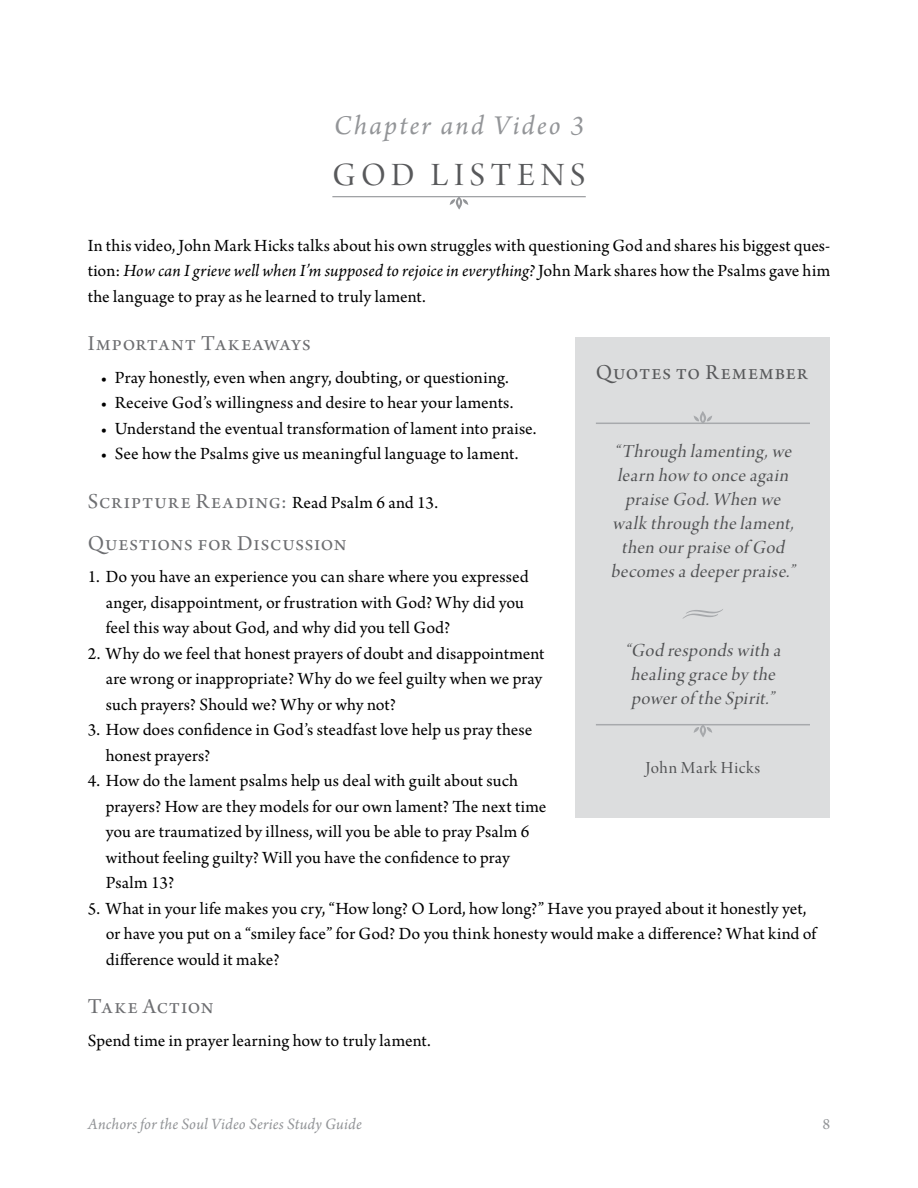
<style>
.page{position:relative;width:918px;height:1188px;background:#fff}
.page>*{position:absolute;margin:0;border:0;box-sizing:border-box;transform-origin:0 0}
.t1{font:34.5px "Arno Pro Display";letter-spacing:.17em;color:#58595b}
.t2{font:italic 28.5px "Arno Pro";letter-spacing:.075em;color:#939598}
.t3{font:22.5px/42px "Arno Pro Subhead";letter-spacing:.04em;color:#6d6e71}
.t4{font:22.5px "Arno Pro Subhead";letter-spacing:.055em;color:#58595b}
.t5{font:italic 19.5px/24px "Arno Pro Display";color:#515254;text-align:center}
.t6{font:18px/25.5px "Arno Pro";color:#000}
.t7{font:18px "Arno Pro Display";letter-spacing:.035em;color:#515254}
.t8{font:italic 16.5px "Arno Pro";letter-spacing:.01em;color:#939598}
.t9{font:16.5px "Arno Pro";color:#939598}
.s1{font-style:italic}
.s2{font-family:"Arno Pro";font-size:18px;color:#000}
</style>
<div class="page">
<hr style="left:332px;top:196px;width:254px;height:1px;background:#939598">
<svg style="left:450px;top:197px;width:18px;height:13px"></svg>
<div style="left:576px;top:337px;width:254px;height:481px;background:#dcddde"></div>
<hr style="left:596px;top:423px;width:214px;height:1px;background:#a7a9ac">
<hr style="left:596px;top:724px;width:214px;height:1px;background:#a7a9ac">
<svg style="left:683px;top:609px;width:40px;height:10px"></svg>
<svg style="left:694px;top:411px;width:18px;height:12px"></svg>
<svg style="left:694px;top:725px;width:18px;height:12px"></svg>
<h2 class="t2" style="left:334px;top:110px;width:252px">Chapter and Video 3</h2>
<h1 class="t1" style="left:332px;top:156px;width:255px">GOD LISTENS</h1>
<p class="t6" style="left:88px;top:233px;width:744px;text-align:justify">In this video, John Mark Hicks talks about his own struggles with questioning God and shares his biggest ques&shy;tion: <span class="s1">How can I grieve well when I’m supposed to rejoice in everything?</span> John Mark shares how the Psalms gave him the language to pray as he learned to truly lament.</p>
<p class="t3" style="left:88px;top:324px;width:225px">Important Takeaways</p>
<p class="t6" style="left:100px;top:365px;width:410px">• Pray honestly, even when angry, doubting, or questioning.</p>
<p class="t6" style="left:100px;top:391px;width:414px">• Receive God’s willingness and desire to hear your laments.</p>
<p class="t6" style="left:100px;top:417px;width:438px">• Understand the eventual transformation of lament into praise.</p>
<p class="t6" style="left:100px;top:442px;width:419px">• See how the Psalms give us meaningful language to lament.</p>
<p class="t3" style="left:88px;top:482px;width:352px">Scripture Reading: <span class="s2">Read Psalm 6 and 13.<br></span>Questions for Discussion</p>
<p class="t6" style="left:106px;top:565px;width:424px;text-indent:-18px">1. Do you have an experience you can share where you expressed anger, disappointment, or frustration with God? Why did you feel this way about God, and why did you tell God?</p>
<p class="t6" style="left:106px;top:642px;width:440px;text-indent:-18px">2. Why do we feel that honest prayers of doubt and disappointment are wrong or inappropriate? Why do we feel guilty when we pray such prayers? Should we? Why or why not?</p>
<p class="t6" style="left:106px;top:718px;width:428px;text-indent:-18px">3. How does confidence in God’s steadfast love help us pray these honest prayers?</p>
<p class="t6" style="left:106px;top:769px;width:442px;text-indent:-18px">4. How do the lament psalms help us deal with guilt about such prayers? How are they models for our own lament? The next time you are traumatized by illness, will you be able to pray Psalm 6 without feeling guilty? Will you have the confidence to pray Psalm 13?</p>
<p class="t6" style="left:106px;top:897px;width:712px;text-indent:-18px">5. What in your life makes you cry, “How long? O Lord, how long?” Have you prayed about it honestly yet, or have you put on a “smiley face” for God? Do you think honesty would make a difference? What kind of difference would it make?</p>
<p class="t3" style="left:88px;top:987px;width:127px">Take Action</p>
<p class="t6" style="left:88px;top:1028px;width:345px">Spend time in prayer learning how to truly lament.</p>
<p class="t4" style="left:596px;top:360px;width:213px">Quotes to Remember</p>
<p class="t5" style="left:611px;top:440px;width:190px">“Through lamenting,we learn how to once again praise God.When we walk through the lament, then ourpraise of God becomesa deeperpraise.”</p>
<p class="t5" style="left:625px;top:640px;width:161px;text-align:left">“God respondswith a healing grace by the powerof the Spirit.”</p>
<p class="t7" style="left:646px;top:758px;width:116px">John Mark Hicks</p>
<p class="t8" style="left:88px;top:1115px;width:275px">Anchors for the Soul Video Series Study Guide</p>
<p class="t9" style="left:822px;top:1115px;width:9px">8</p>
</div>
